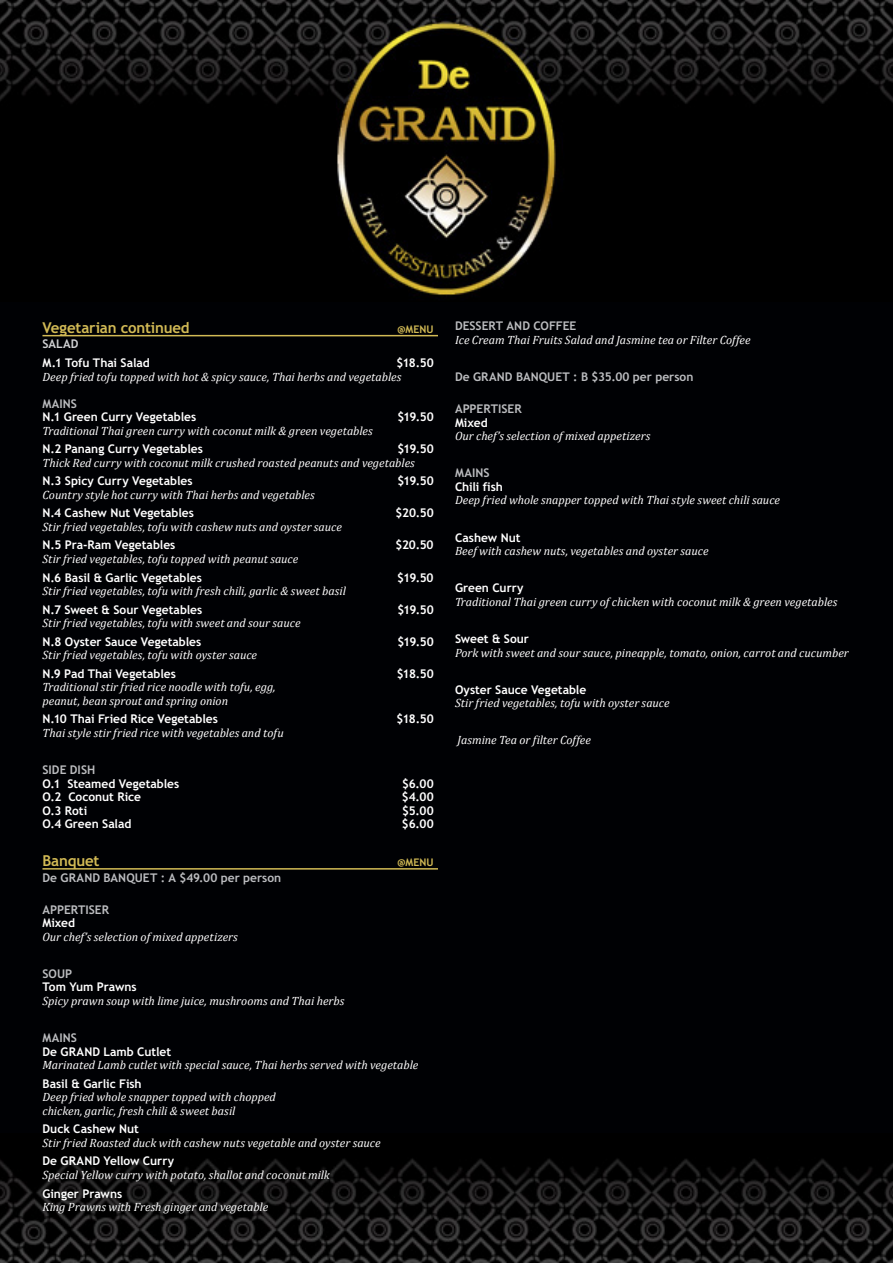
<style>
.page{position:relative;width:893px;height:1263px;background:#fff}
.page>*{position:absolute;margin:0;border:0;box-sizing:border-box;transform-origin:0 0}
.t1{font:700 15px "Trebuchet MS";letter-spacing:-.01em;color:#d2ba55}
.t2{font:italic 12px/13.5px "Cambria";color:#fff}
.t3{font:700 12px "Trebuchet MS";letter-spacing:-.005em;color:#fff}
.t4{font:700 12px "Trebuchet MS";color:#bcbdc0}
.t5{font:700 12px "Trebuchet MS";letter-spacing:.01em;color:#d1d2d4}
.t6{font:700 10.5px "Trebuchet MS";letter-spacing:.01em;color:#d2ba55}
</style>
<div class="page">
<div style="left:0;top:283px;width:893px;height:910px;background:#000104"></div>
<img style="left:0;top:0;width:893px;height:296px">
<img style="left:0;top:1158px;width:893px;height:105px">
<hr style="left:42px;top:335px;width:396px;height:1px;background:#d2ba55">
<hr style="left:42px;top:868px;width:396px;height:2px;background:#d2ba55">
<p class="t1" style="left:42px;top:322px;width:149px">Vegetarian continued</p>
<p class="t6" style="left:397px;top:325px;width:38px">@MENU</p>
<p class="t5" style="left:42px;top:339px;width:38px">SALAD</p>
<p class="t3" style="left:42px;top:358px;width:109px">M.1 Tofu Thai Salad</p>
<p class="t3" style="left:397px;top:358px;width:39px">$18.50</p>
<p class="t2" style="left:42px;top:369px;width:360px">Deep fried tofu topped with hot &amp; spicy sauce, Thai herbs and vegetables</p>
<p class="t4" style="left:42px;top:399px;width:36px">MAINS</p>
<p class="t3" style="left:42px;top:412px;width:155px">N.1 Green Curry Vegetables</p>
<p class="t3" style="left:397px;top:412px;width:38px">$19.50</p>
<p class="t2" style="left:42px;top:423px;width:332px">Traditional Thai green curry with coconut milk &amp; green vegetables</p>
<p class="t3" style="left:42px;top:444px;width:162px">N.2 Panang Curry Vegetables</p>
<p class="t3" style="left:397px;top:444px;width:38px">$19.50</p>
<p class="t2" style="left:42px;top:455px;width:374px">Thick Red curry with coconut milk crushed roasted peanuts and vegetables</p>
<p class="t3" style="left:42px;top:476px;width:152px">N.3 Spicy Curry Vegetables</p>
<p class="t3" style="left:397px;top:476px;width:38px">$19.50</p>
<p class="t2" style="left:42px;top:488px;width:274px">Country style hot curry with Thai herbs and vegetables</p>
<p class="t3" style="left:42px;top:508px;width:153px">N.4 Cashew Nut Vegetables</p>
<p class="t3" style="left:396px;top:508px;width:40px">$20.50</p>
<p class="t2" style="left:42px;top:520px;width:301px">Stir fried vegetables, tofu with cashew nuts and oyster sauce</p>
<p class="t3" style="left:42px;top:540px;width:134px">N.5 Pra-Ram Vegetables</p>
<p class="t3" style="left:396px;top:540px;width:40px">$20.50</p>
<p class="t2" style="left:42px;top:552px;width:257px">Stir fried vegetables, tofu topped with peanut sauce</p>
<p class="t3" style="left:42px;top:573px;width:161px">N.6 Basil &amp; Garlic Vegetables</p>
<p class="t3" style="left:397px;top:573px;width:38px">$19.50</p>
<p class="t2" style="left:42px;top:584px;width:305px">Stir fried vegetables, tofu with fresh chili, garlic &amp; sweet basil</p>
<p class="t3" style="left:42px;top:605px;width:161px">N.7 Sweet &amp; Sour Vegetables</p>
<p class="t3" style="left:397px;top:605px;width:38px">$19.50</p>
<p class="t2" style="left:42px;top:616px;width:260px">Stir fried vegetables, tofu with sweet and sour sauce</p>
<p class="t3" style="left:42px;top:637px;width:160px">N.8 Oyster Sauce Vegetables</p>
<p class="t3" style="left:397px;top:637px;width:38px">$19.50</p>
<p class="t2" style="left:42px;top:648px;width:216px">Stir fried vegetables, tofu with oyster sauce</p>
<p class="t3" style="left:42px;top:669px;width:135px">N.9 Pad Thai Vegetables</p>
<p class="t3" style="left:397px;top:669px;width:39px">$18.50</p>
<p class="t2" style="left:42px;top:680px;width:235px">Traditional stir fried rice noodle with tofu, egg, peanut, bean sprout and spring onion</p>
<p class="t3" style="left:42px;top:714px;width:177px">N.10 Thai Fried Rice Vegetables</p>
<p class="t3" style="left:397px;top:714px;width:39px">$18.50</p>
<p class="t2" style="left:42px;top:726px;width:243px">Thai style stir fried rice with vegetables and tofu</p>
<p class="t4" style="left:42px;top:765px;width:54px">SIDE DISH</p>
<p class="t3" style="left:42px;top:779px;width:138px">O.1 Steamed Vegetables</p>
<p class="t3" style="left:402px;top:779px;width:33px">$6.00</p>
<p class="t3" style="left:42px;top:792px;width:100px">O.2 Coconut Rice</p>
<p class="t3" style="left:402px;top:792px;width:33px">$4.00</p>
<p class="t3" style="left:42px;top:806px;width:46px">O.3 Roti</p>
<p class="t3" style="left:402px;top:806px;width:33px">$5.00</p>
<p class="t3" style="left:42px;top:819px;width:90px">O.4 Green Salad</p>
<p class="t3" style="left:402px;top:819px;width:33px">$6.00</p>
<p class="t1" style="left:42px;top:855px;width:59px">Banquet</p>
<p class="t6" style="left:397px;top:858px;width:38px">@MENU</p>
<p class="t4" style="left:42px;top:873px;width:240px">De GRAND BANQUET : A $49.00 per person</p>
<p class="t4" style="left:42px;top:905px;width:68px">APPERTISER</p>
<p class="t3" style="left:42px;top:918px;width:34px">Mixed</p>
<p class="t2" style="left:42px;top:930px;width:197px">Our chef’s selection of mixed appetizers</p>
<p class="t4" style="left:42px;top:969px;width:31px">SOUP</p>
<p class="t3" style="left:42px;top:982px;width:96px">Tom Yum Prawns</p>
<p class="t2" style="left:42px;top:994px;width:303px">Spicy prawn soup with lime juice, mushrooms and Thai herbs</p>
<p class="t4" style="left:42px;top:1033px;width:36px">MAINS</p>
<p class="t3" style="left:42px;top:1047px;width:130px">De GRAND Lamb Cutlet</p>
<p class="t2" style="left:42px;top:1058px;width:377px">Marinated Lamb cutlet with special sauce, Thai herbs served with vegetable</p>
<p class="t3" style="left:42px;top:1079px;width:101px">Basil &amp; Garlic Fish</p>
<p class="t2" style="left:42px;top:1090px;width:235px">Deep fried whole snapper topped with chopped chicken, garlic, fresh chili &amp; sweet basil</p>
<p class="t3" style="left:42px;top:1124px;width:98px">Duck Cashew Nut</p>
<p class="t2" style="left:42px;top:1136px;width:340px">Stir fried Roasted duck with cashew nuts vegetable and oyster sauce</p>
<p class="t3" style="left:42px;top:1156px;width:133px">De GRAND Yellow Curry</p>
<p class="t2" style="left:42px;top:1168px;width:289px">Special Yellow curry with potato, shallot and coconut milk</p>
<p class="t3" style="left:42px;top:1189px;width:81px">Ginger Prawns</p>
<p class="t2" style="left:42px;top:1200px;width:227px">King Prawns with Fresh ginger and vegetable</p>
<p class="t4" style="left:455px;top:321px;width:123px">DESSERT AND COFFEE</p>
<p class="t2" style="left:455px;top:333px;width:297px">Ice Cream Thai Fruits Salad and Jasmine tea or Filter Coffee</p>
<p class="t4" style="left:455px;top:372px;width:240px">De GRAND BANQUET : B $35.00 per person</p>
<p class="t4" style="left:455px;top:404px;width:68px">APPERTISER</p>
<p class="t3" style="left:455px;top:418px;width:34px">Mixed</p>
<p class="t2" style="left:455px;top:429px;width:197px">Our chef’s selection of mixed appetizers</p>
<p class="t4" style="left:455px;top:468px;width:36px">MAINS</p>
<p class="t3" style="left:455px;top:482px;width:50px">Chili fish</p>
<p class="t2" style="left:455px;top:493px;width:327px">Deep fried whole snapper topped with Thai style sweet chili sauce</p>
<p class="t3" style="left:455px;top:533px;width:67px">Cashew Nut</p>
<p class="t2" style="left:455px;top:544px;width:255px">Beef with cashew nuts, vegetables and oyster sauce</p>
<p class="t3" style="left:455px;top:583px;width:70px">Green Curry</p>
<p class="t2" style="left:455px;top:595px;width:384px">Traditional Thai green curry of chicken with coconut milk &amp; green vegetables</p>
<p class="t3" style="left:455px;top:634px;width:76px">Sweet &amp; Sour</p>
<p class="t2" style="left:455px;top:645px;width:395px">Pork with sweet and sour sauce, pineapple, tomato, onion, carrot and cucumber</p>
<p class="t3" style="left:455px;top:685px;width:133px">Oyster Sauce Vegetable</p>
<p class="t2" style="left:455px;top:696px;width:216px">Stir fried vegetables, tofu with oyster sauce</p>
<p class="t2" style="left:457px;top:733px;width:135px">Jasmine Tea or filter Coffee</p>
</div>
